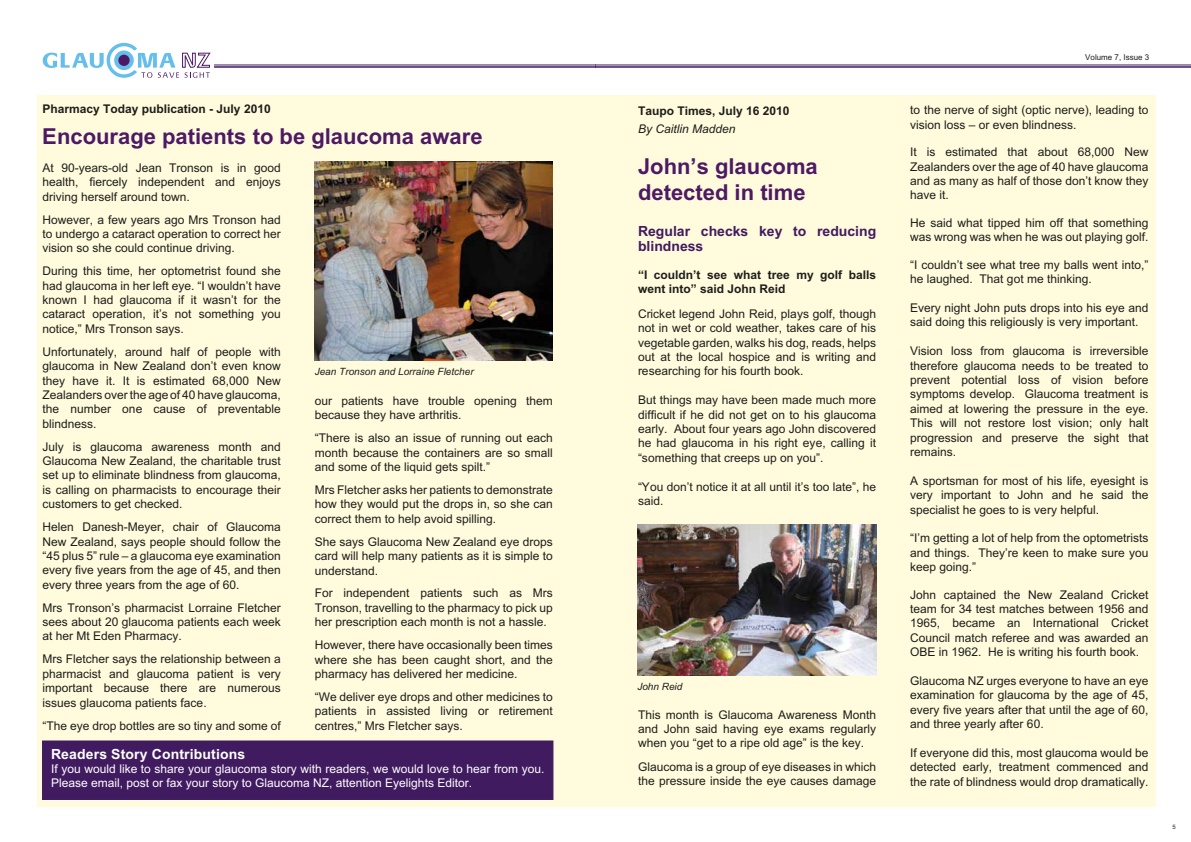
<style>
.page{position:relative;width:1191px;height:842px;background:#fff}
.page>*{position:absolute;margin:0;border:0;box-sizing:border-box;transform-origin:0 0}
.t1{font:700 22px/26.4px "Arial";color:#4d1965}
.t2{font:700 14px/14.4px "Arial";color:#411b60}
.t3{font:700 14px "Arial";letter-spacing:.01em;color:#fff}
.t4{font:12px/14.4px "Arial";color:#1d1d1b;text-align:justify}
.t5{font:12px/14.4px "Arial";color:#fff}
.t6{font:700 12px/14.4px "Arial";color:#1d1d1b}
.t7{font:italic 12px "Arial";color:#1d1d1b}
.t8{font:italic 10px "Arial";color:#1d1d1b}
.t9{font:8px "Arial";color:#1d1d1b}
.t10{font:6px "Arial";color:#1d1d1b}
</style>
<div class="page">
<svg style="left:43px;top:43px;width:167px;height:35px"></svg>
<hr style="left:214px;top:65px;width:381px;height:1px;background:#411b60">
<hr style="left:214px;top:66px;width:381px;height:2px;background:#411b60">
<hr style="left:595px;top:65px;width:596px;height:1px;background:#411b60">
<hr style="left:595px;top:66px;width:596px;height:2px;background:#411b60">
<div style="left:37px;top:95px;width:1118px;height:711px;background:#fffbdc"></div>
<img style="left:637px;top:524px;width:239px;height:152px">
<img style="left:315px;top:161px;width:238px;height:200px">
<div style="left:42px;top:740px;width:511px;height:60px;background:#411b60;border:1px solid #411b60"></div>
<p class="t6" style="left:43px;top:102px;width:230px">Pharmacy Today publication - July 2010</p>
<h1 class="t1" style="left:42px;top:123px;width:442px">Encourage patients to be glaucoma aware</h1>
<p class="t4" style="left:43px;top:160px;width:240px">At 90-years-old Jean Tronson is in good health, fiercely independent and enjoys driving herself around town.</p>
<p class="t4" style="left:43px;top:212px;width:240px">However, a few years ago Mrs Tronson had to undergo a cataract operation to correct her vision so she could continue driving.</p>
<p class="t4" style="left:43px;top:264px;width:240px">During this time, her optometrist found she had glaucoma in her left eye. “I wouldn’t have known I had glaucoma if it wasn’t for the cataract operation, it’s not something you notice,” Mrs Tronson says.</p>
<p class="t4" style="left:43px;top:344px;width:240px">Unfortunately, around half of people with glaucoma in New Zealand don’t even know they have it. It is estimated 68,000 New Zealanders over the age of 40 have glaucoma, the number one cause of preventable blindness.</p>
<p class="t4" style="left:43px;top:439px;width:240px">July is glaucoma awareness month and Glaucoma New Zealand, the charitable trust set up to eliminate blindness from glaucoma, is calling on pharmacists to encourage their customers to get checked.</p>
<p class="t4" style="left:43px;top:520px;width:240px">Helen Danesh-Meyer, chair of Glaucoma New Zealand, says people should follow the “45 plus 5” rule – a glaucoma eye examination every five years from the age of 45, and then every three years from the age of 60.</p>
<p class="t4" style="left:43px;top:600px;width:240px">Mrs Tronson’s pharmacist Lorraine Fletcher sees about 20 glaucoma patients each week at her Mt Eden Pharmacy.</p>
<p class="t4" style="left:43px;top:652px;width:240px">Mrs Fletcher says the relationship between a pharmacist and glaucoma patient is very important because there are numerous issues glaucoma patients face.</p>
<p class="t4" style="left:43px;top:718px;width:240px">“The eye drop bottles are so tiny and some of</p>
<p class="t8" style="left:315px;top:365px;width:160px">Jean Tronson and Lorraine Fletcher</p>
<p class="t4" style="left:315px;top:393px;width:240px">our patients have trouble opening them because they have arthritis.</p>
<p class="t4" style="left:315px;top:431px;width:240px">“There is also an issue of running out each month because the containers are so small and some of the liquid gets spilt.”</p>
<p class="t4" style="left:315px;top:483px;width:240px">Mrs Fletcher asks her patients to demonstrate how they would put the drops in, so she can correct them to help avoid spilling.</p>
<p class="t4" style="left:315px;top:534px;width:240px">She says Glaucoma New Zealand eye drops card will help many patients as it is simple to understand.</p>
<p class="t4" style="left:315px;top:586px;width:240px">For independent patients such as Mrs Tronson, travelling to the pharmacy to pick up her prescription each month is not a hassle.</p>
<p class="t4" style="left:315px;top:638px;width:240px">However, there have occasionally been times where she has been caught short, and the pharmacy has delivered her medicine.</p>
<p class="t4" style="left:315px;top:689px;width:240px">“We deliver eye drops and other medicines to patients in assisted living or retirement centres,” Mrs Fletcher says.</p>
<p class="t3" style="left:51px;top:746px;width:196px">Readers Story Contributions</p>
<p class="t5" style="left:51px;top:761px;width:495px">If you would like to share your glaucoma story with readers, we would love to hear from you.<br>Please email, post or fax your story to Glaucoma NZ, attention Eyelights Editor.</p>
<p class="t6" style="left:638px;top:104px;width:153px">Taupo Times, July 16 2010</p>
<p class="t7" style="left:638px;top:122px;width:99px">By Caitlin Madden</p>
<h1 class="t1" style="left:638px;top:153px;width:181px">John’s glaucoma detected in time</h1>
<p class="t2" style="left:638px;top:224px;width:240px">Regular checks key to reducing blindness</p>
<p class="t6" style="left:638px;top:267px;width:240px">“I couldn’t see what tree my golf balls went into” said John Reid</p>
<p class="t4" style="left:638px;top:306px;width:240px">Cricket legend John Reid, plays golf, though not in wet or cold weather, takes care of his vegetable garden, walks his dog, reads, helps out at the local hospice and is writing and researching for his fourth book.</p>
<p class="t4" style="left:638px;top:393px;width:240px">But things may have been made much more difficult if he did not get on to his glaucoma early. About four years ago John discovered he had glaucoma in his right eye, calling it “something that creeps up on you”.</p>
<p class="t4" style="left:638px;top:479px;width:240px">“You don’t notice it at all until it’s too late”, he said.</p>
<p class="t8" style="left:637px;top:681px;width:47px">John Reid</p>
<p class="t4" style="left:638px;top:707px;width:240px">This month is Glaucoma Awareness Month and John said having eye exams regularly when you “get to a ripe old age” is the key.</p>
<p class="t4" style="left:638px;top:759px;width:240px">Glaucoma is a group of eye diseases in which the pressure inside the eye causes damage</p>
<p class="t9" style="left:1085px;top:53px;width:66px">Volume 7, Issue 3</p>
<p class="t4" style="left:910px;top:103px;width:240px">to the nerve of sight (optic nerve), leading to vision loss – or even blindness.</p>
<p class="t4" style="left:910px;top:145px;width:240px">It is estimated that about 68,000 New Zealanders over the age of 40 have glaucoma and as many as half of those don’t know they have it.</p>
<p class="t4" style="left:910px;top:215px;width:240px">He said what tipped him off that something was wrong was when he was out playing golf.</p>
<p class="t4" style="left:910px;top:257px;width:240px">“I couldn’t see what tree my balls went into,” he laughed. That got me thinking.</p>
<p class="t4" style="left:910px;top:300px;width:240px">Every night John puts drops into his eye and said doing this religiously is very important.</p>
<p class="t4" style="left:910px;top:344px;width:240px">Vision loss from glaucoma is irreversible therefore glaucoma needs to be treated to prevent potential loss of vision before symptoms develop. Glaucoma treatment is aimed at lowering the pressure in the eye.<br>This will not restore lost vision; only halt progression and preserve the sight that remains.</p>
<p class="t4" style="left:910px;top:473px;width:240px">A sportsman for most of his life, eyesight is very important to John and he said the specialist he goes to is very helpful.</p>
<p class="t4" style="left:910px;top:531px;width:240px">“I’m getting a lot of help from the optometrists and things. They’re keen to make sure you keep going.”</p>
<p class="t4" style="left:910px;top:587px;width:240px">John captained the New Zealand Cricket team for 34 test matches between 1956 and 1965, became an International Cricket Council match referee and was awarded an OBE in 1962. He is writing his fourth book.</p>
<p class="t4" style="left:910px;top:673px;width:240px">Glaucoma NZ urges everyone to have an eye examination for glaucoma by the age of 45, every five years after that until the age of 60, and three yearly after 60.</p>
<p class="t4" style="left:910px;top:745px;width:240px">If everyone did this, most glaucoma would be detected early, treatment commenced and the rate of blindness would drop dramatically.</p>
<p class="t10" style="left:1172px;top:823px;width:5px">5</p>
</div>
